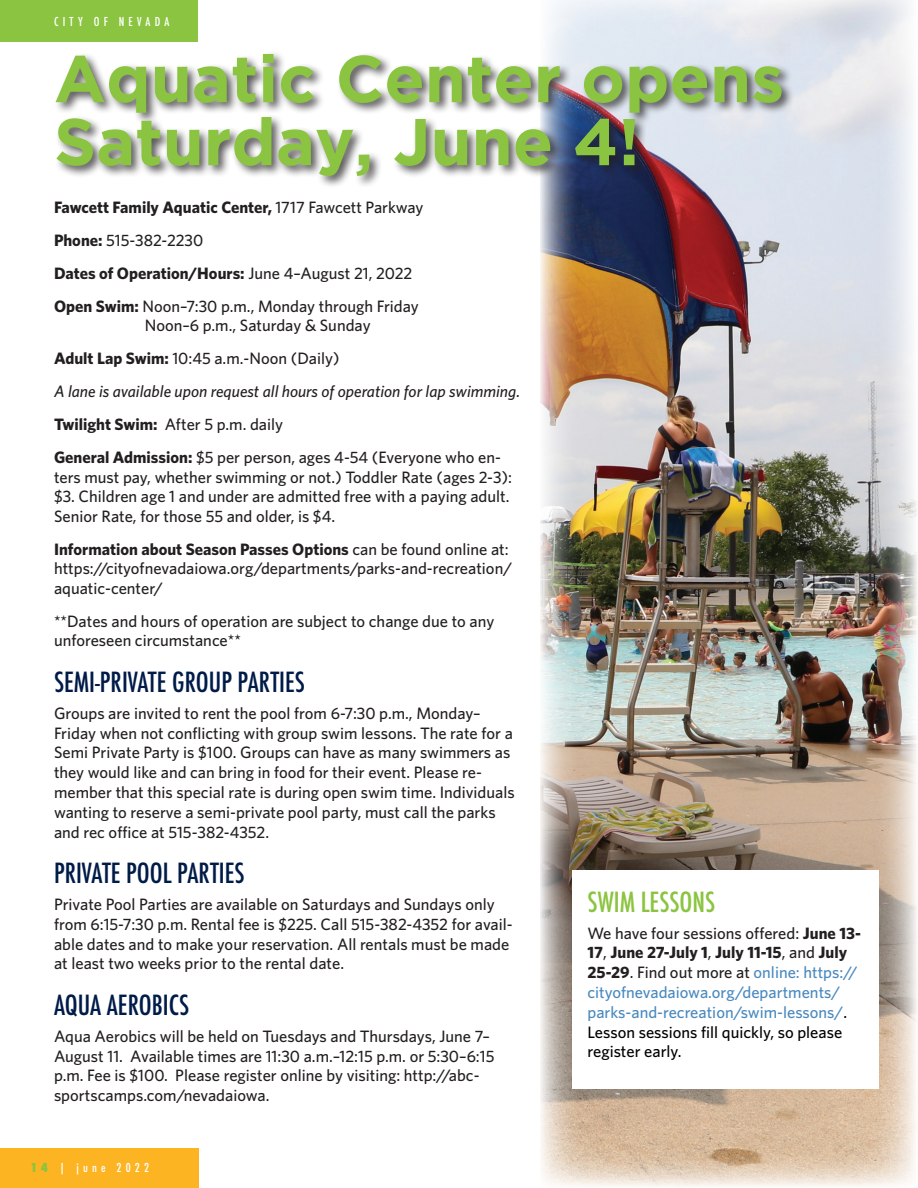
<style>
.page{position:relative;width:918px;height:1188px;background:#fff}
.page>*{position:absolute;margin:0;border:0;box-sizing:border-box;transform-origin:0 0}
.t1{font:700 66px/63px "Gotham";color:#8bc440}
.t2{font:500 condensed 27px "Futura";color:#001b48}
.t3{font:500 condensed 27px "Futura";color:#8bc440}
.t4{font:500 16.5px/19.8px "Whitney";color:#231f20}
.t5{font:500 16.5px/19.8px "Whitney";color:#4a89be}
.t6{font:500 condensed 12px "Futura";letter-spacing:.35em;color:#fff}
.s1{font-weight:700}
.s2{font-style:italic}
.s3{font-weight:800;color:#8bc440}
.s4{color:#231f20}
.s5{font-weight:700;color:#231f20}
.s6{color:#000}
</style>
<div class="page">
<div style="left:0;top:1148px;width:199px;height:40px;background:#fcb423"></div>
<div style="left:0;top:0;width:197px;height:42px;background:#8bc440"></div>
<img style="left:540px;top:0;width:377px;height:1186px">
<div style="left:53px;top:51px;width:741px;height:138px;background:#231f20;opacity:.75"></div>
<div style="left:572px;top:871px;width:307px;height:218px;background:#fff"></div>
<p class="t6" style="left:54px;top:14px;width:117px">CITY OF NEVADA</p>
<h1 class="t1" style="left:54px;top:46px;width:732px">Aquatic Center opens<br>Saturday, June 4!</h1>
<p class="t4" style="left:54px;top:190px;width:371px;line-height:33px"><span class="s1">Fawcett Family Aquatic Center,</span> 1717 Fawcett Parkway <span class="s1">Phone:</span> 515-382-2230<br><span class="s1">Dates of Operation/Hours:</span> June 4–August 21, 2022<br><span class="s1">Open Swim:</span> Noon–7:30 p.m., Monday through Friday</p>
<p class="t4" style="left:54px;top:309px;width:468px;line-height:33px;text-indent:91px">Noon–6 p.m., Saturday &amp; Sunday<br><span class="s1">Adult Lap Swim:</span> 10:45 a.m.-Noon (Daily)<br><span class="s2">A lane is available upon request all hours of operation for lap swimming.<br></span><span class="s1">Twilight Swim:</span> After 5 p.m. daily<br><span class="s1">General Admission:</span> $5 per person, ages 4-54 (Everyone who en-</p>
<p class="t4" style="left:54px;top:467px;width:460px">ters must pay, whether swimming or not.) Toddler Rate (ages 2-3): $3. Children age 1 and under are admitted free with a paying adult.<br>Senior Rate, for those 55 and older, is $4.</p>
<p class="t4" style="left:54px;top:539px;width:460px"><span class="s1">Information about Season Passes Options</span> can be found online at: https://cityofnevadaiowa.org/departments/parks-and-recreation/ aquatic-center/</p>
<p class="t4" style="left:54px;top:611px;width:442px">**Dates and hours of operation are subject to change due to any unforeseen circumstance**</p>
<h2 class="t2" style="left:54px;top:665px;width:252px">SEMI-PRIVATE GROUP PARTIES</h2>
<p class="t4" style="left:54px;top:703px;width:462px">Groups are invited to rent the pool from 6-7:30 p.m., Monday– Friday when not conflicting with group swim lessons. The rate for a Semi Private Party is $100. Groups can have as many swimmers as they would like and can bring in food for their event. Please re&shy;member that this special rate is during open swim time. Individuals wanting to reserve a semi-private pool party, must call the parks and rec office at 515-382-4352.</p>
<h2 class="t2" style="left:54px;top:856px;width:192px">PRIVATE POOL PARTIES</h2>
<p class="t4" style="left:54px;top:894px;width:460px">Private Pool Parties are available on Saturdays and Sundays only from 6:15-7:30 p.m. Rental fee is $225. Call 515-382-4352 for avail&shy;able dates and to make your reservation. All rentals must be made at least two weeks prior to the rental date.</p>
<h2 class="t2" style="left:54px;top:988px;width:137px">AQUA AEROBICS</h2>
<p class="t4" style="left:54px;top:1026px;width:442px">Aqua Aerobics will be held on Tuesdays and Thursdays, June 7– August 11. Available times are 11:30 a.m.–12:15 p.m. or 5:30–6:15 p.m. Fee is $100. Please register online by visiting: http://abc&shy;sportscamps.com/nevadaiowa.</p>
<p class="t6" style="left:30px;top:1160px;width:120px"><span class="s3">14</span> | june 2022</p>
<h2 class="t3" style="left:588px;top:885px;width:129px">SWIM LESSONS</h2>
<p class="t5" style="left:588px;top:922px;width:275px"><span class="s4">We have four sessions offered:</span> <span class="s5">June 13- 17</span><span class="s4">,</span> <span class="s5">June 27-July 1</span><span class="s4">,</span> <span class="s5">July 11-15</span><span class="s4">, and</span> <span class="s5">July 25-29</span><span class="s4">. Find out more at</span> online: https:// cityofnevadaiowa.org/departments/ parks-and-recreation/swim-lessons/<span class="s6">.<br>Lesson sessions fill quickly, so please register early.</span></p>
</div>
